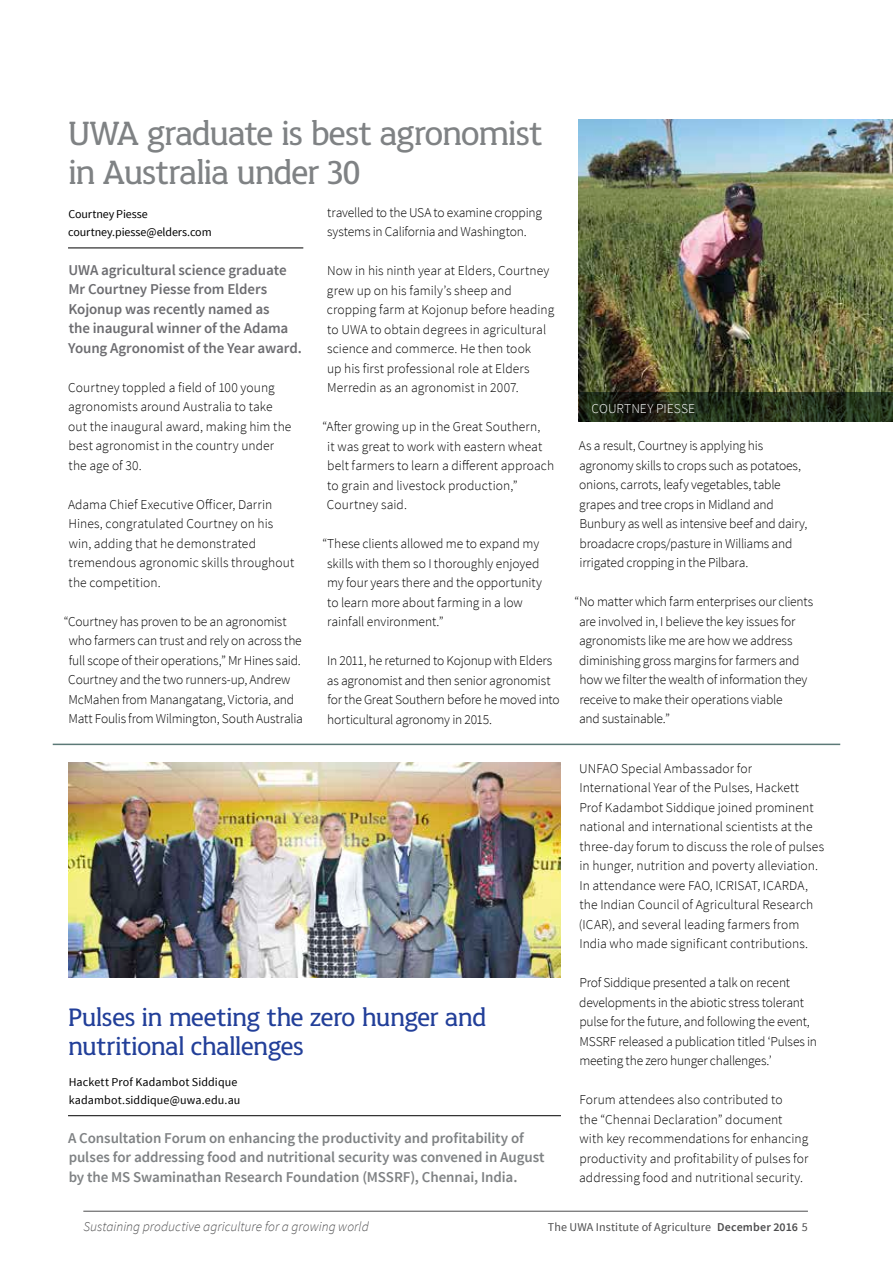
<style>
.page{position:relative;width:893px;height:1263px;background:#fff}
.page>*{position:absolute;margin:0;border:0;box-sizing:border-box;transform-origin:0 0}
.t1{font:36px/39px "UWA";letter-spacing:-.03em;color:#7f8284}
.t2{font:27px/29.2px "UWA";letter-spacing:-.01em;color:#223f99}
.t3{font:600 15px/19.5px "Source Sans Pro";letter-spacing:-.005em;color:#7f8284}
.t4{font:600 15px/19.5px "Source Sans Pro";letter-spacing:-.01em;color:#6d6d71}
.t5{font:300 13.5px/19.5px "Source Sans Pro";color:#000}
.t6{font:italic 300 13.5px "Source Sans Pro";color:#4d4d4e}
.t7{font:300 13.5px "Source Sans Pro";letter-spacing:.005em;color:#fff}
.t8{font:12px/18px "Source Sans Pro";letter-spacing:.005em;color:#000}
.t9{font:12px "Source Sans Pro";letter-spacing:.01em;color:#4d4d4e}
.s1{font-weight:600}
</style>
<div class="page">
<hr style="left:83px;top:1211px;width:725px;height:1px;background:#4d4d4e">
<img style="left:579px;top:119px;width:314px;height:273px">
<img style="left:68px;top:763px;width:493px;height:214px">
<svg style="left:579px;top:392px;width:314px;height:29px;background:#222d1a"></svg>
<hr style="left:68px;top:248px;width:235px;height:1px;background:#000">
<hr style="left:53px;top:744px;width:787px;height:1px;background:#5c7977">
<hr style="left:68px;top:1115px;width:493px;height:1px;background:#000">
<h1 class="t1" style="left:68px;top:114px;width:476px">UWA graduate is best agronomist in Australia under 30</h1>
<p class="t8" style="left:68px;top:205px;width:145px">Courtney Piesse courtney.piesse@elders.com</p>
<p class="t4" style="left:68px;top:260px;width:235px">UWA agricultural science graduate<br>Mr Courtney Piesse from Elders<br>Kojonup was recently named as<br>the inaugural winner of the Adama<br>Young Agronomist of the Year award.</p>
<p class="t5" style="left:68px;top:378px;width:225px">Courtney toppled a field of 100 young agronomists around Australia to take out the inaugural award, making him the best agronomist in the country under the age of 30.</p>
<p class="t5" style="left:68px;top:495px;width:228px">Adama Chief Executive Officer, Darrin Hines, congratulated Courtney on his win, adding that he demonstrated tremendous agronomic skills throughout the competition.</p>
<p class="t5" style="left:68px;top:612px;width:236px;text-indent:-5px">“Courtney has proven to be an agronomist who farmers can trust and rely on across the full scope of their operations,” Mr Hines said.<br>Courtney and the two runners-up, Andrew McMahen from Manangatang, Victoria, and Matt Foulis from Wilmington, South Australia</p>
<p class="t5" style="left:327px;top:203px;width:216px">travelled to the USA to examine cropping systems in California and Washington.</p>
<p class="t5" style="left:327px;top:261px;width:229px">Now in his ninth year at Elders, Courtney grew up on his family’s sheep and cropping farm at Kojonup before heading to UWA to obtain degrees in agricultural science and commerce. He then took<br>up his first professional role at Elders Merredin as an agronomist in 2007.</p>
<p class="t5" style="left:327px;top:417px;width:229px;text-indent:-5px">“After growing up in the Great Southern,<br>it was great to work with eastern wheat belt farmers to learn a different approach to grain and livestock production,” Courtney said.</p>
<p class="t5" style="left:327px;top:534px;width:217px;text-indent:-5px">“These clients allowed me to expand my skills with them so I thoroughly enjoyed my four years there and the opportunity to learn more about farming in a low rainfall environment.”</p>
<p class="t5" style="left:327px;top:651px;width:234px">In 2011, he returned to Kojonup with Elders as agronomist and then senior agronomist for the Great Southern before he moved into horticultural agronomy in 2015.</p>
<h2 class="t2" style="left:68px;top:1003px;width:420px">Pulses in meeting the zero hunger and nutritional challenges</h2>
<p class="t8" style="left:69px;top:1073px;width:173px">Hackett Prof Kadambot Siddique kadambot.siddique@uwa.edu.au</p>
<p class="t3" style="left:68px;top:1128px;width:478px">A Consultation Forum on enhancing the productivity and profitability of pulses for addressing food and nutritional security was convened in August by the MS Swaminathan Research Foundation (MSSRF), Chennai, India.</p>
<p class="t7" style="left:592px;top:400px;width:105px">COURTNEY PIESSE</p>
<p class="t5" style="left:579px;top:436px;width:230px">As a result, Courtney is applying his agronomy skills to crops such as potatoes, onions, carrots, leafy vegetables, table grapes and tree crops in Midland and Bunbury as well as intensive beef and dairy, broadacre crops/pasture in Williams and irrigated cropping in the Pilbara.</p>
<p class="t5" style="left:579px;top:592px;width:236px;text-indent:-4px">“No matter which farm enterprises our clients are involved in, I believe the key issues for agronomists like me are how we address diminishing gross margins for farmers and how we filter the wealth of information they receive to make their operations viable<br>and sustainable.”</p>
<p class="t5" style="left:579px;top:759px;width:247px">UNFAO Special Ambassador for International Year of the Pulses, Hackett Prof Kadambot Siddique joined prominent national and international scientists at the three-day forum to discuss the role of pulses in hunger, nutrition and poverty alleviation.<br>In attendance were FAO, ICRISAT, ICARDA, the Indian Council of Agricultural Research (ICAR), and several leading farmers from India who made significant contributions.</p>
<p class="t5" style="left:579px;top:973px;width:239px">Prof Siddique presented a talk on recent developments in the abiotic stress tolerant pulse for the future, and following the event, MSSRF released a publication titled ‘Pulses in meeting the zero hunger challenges.’</p>
<p class="t5" style="left:579px;top:1090px;width:231px">Forum attendees also contributed to<br>the “Chennai Declaration” document with key recommendations for enhancing productivity and profitability of pulses for addressing food and nutritional security.</p>
<p class="t6" style="left:83px;top:1218px;width:287px">Sustaining productive agriculture for a growing world</p>
<p class="t9" style="left:548px;top:1219px;width:262px">The UWA Institute of Agriculture <span class="s1">December 2016</span> 5</p>
</div>
